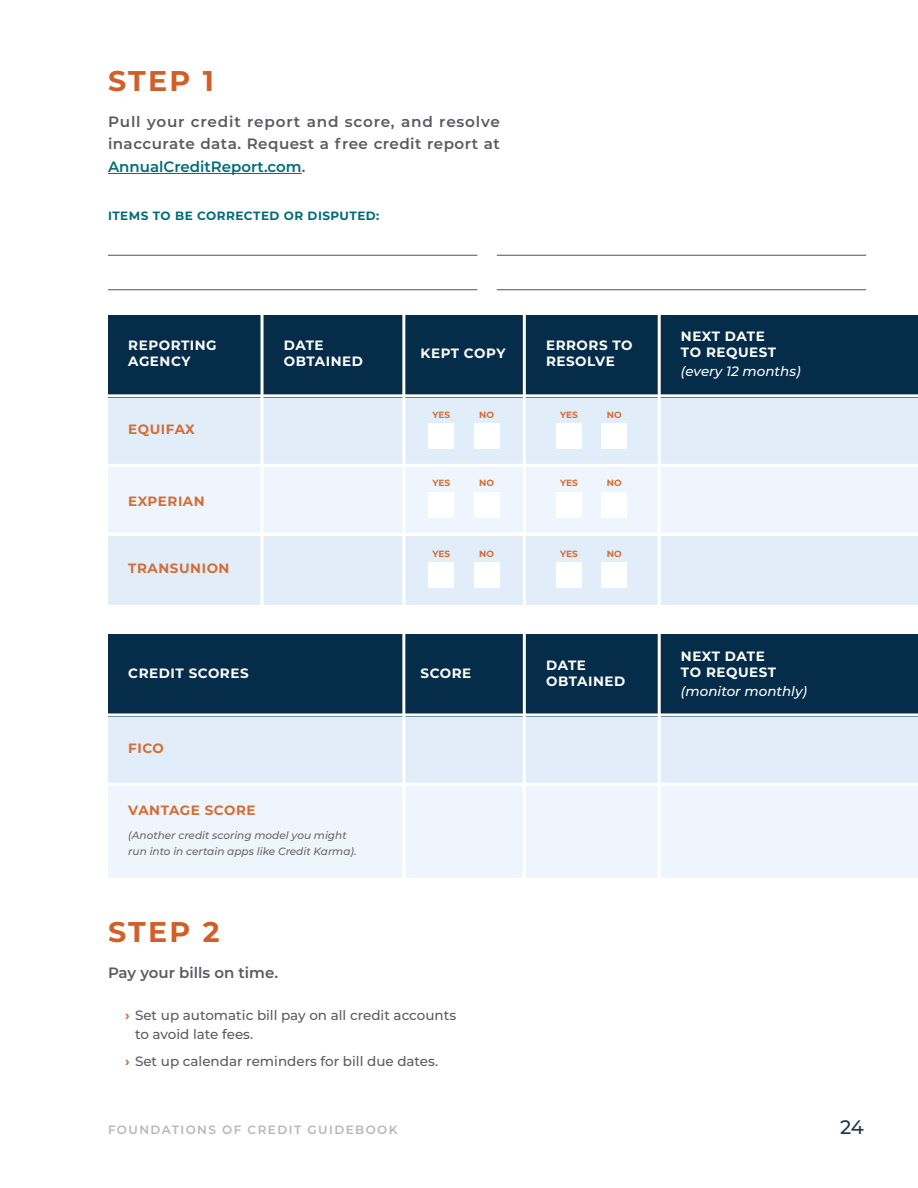
<style>
.page{position:relative;width:918px;height:1188px;background:#fff}
.page>*{position:absolute;margin:0;border:0;box-sizing:border-box;transform-origin:0 0}
.t1{font:700 28.5px "Montserrat";letter-spacing:.08em;color:#d15f27}
.t2{font:500 19.5px "Montserrat";color:#203954}
.t3{font:600 15px/22.5px "Montserrat";color:#5a5b60;text-align:justify}
.t4{font:700 13.5px/16.2px "Montserrat";letter-spacing:.04em;color:#fff}
.t5{font:500 13.5px/19.5px "Montserrat";color:#5a5b60}
.t6{font:700 13.5px "Montserrat";letter-spacing:.04em;color:#d46d35}
.t7{font:italic 500 13.5px "Montserrat";color:#fff}
.t8{font:700 12px "Montserrat";letter-spacing:.04em;color:#006c79}
.t9{font:600 12px "Montserrat";letter-spacing:.12em;color:#b8b6b8}
.t10{font:italic 500 10.5px/16.5px "Montserrat";color:#67676b}
.t11{font:700 9px "Montserrat";color:#d46d35}
.s1{color:#006c79}
.s2{font-weight:700;color:#d46d35}
</style>
<div class="page">
<div style="left:108px;top:394px;width:810px;height:71px;background:#e1edf9"></div>
<div style="left:108px;top:715px;width:810px;height:69px;background:#e1edf9"></div>
<div style="left:108px;top:784px;width:810px;height:94px;background:#eef5fc"></div>
<div style="left:108px;top:465px;width:810px;height:69px;background:#eef5fc"></div>
<div style="left:108px;top:536px;width:810px;height:69px;background:#e1edf9"></div>
<div style="left:108px;top:315px;width:810px;height:82px;background:#052c49"></div>
<div style="left:108px;top:634px;width:810px;height:82px;background:#052c49"></div>
<hr style="left:108px;top:173px;width:194px;height:1px;background:#006c79">
<hr style="left:92px;top:394px;width:826px;height:3px;background:#fff">
<hr style="left:92px;top:713px;width:826px;height:3px;background:#fff">
<hr style="left:92px;top:783px;width:826px;height:3px;background:#fff">
<hr style="left:92px;top:464px;width:826px;height:3px;background:#fff">
<hr style="left:92px;top:533px;width:826px;height:3px;background:#fff">
<hr style="left:402px;top:304px;width:3px;height:325px;background:#fff">
<hr style="left:523px;top:623px;width:3px;height:260px;background:#fff">
<hr style="left:658px;top:623px;width:3px;height:260px;background:#fff">
<hr style="left:261px;top:304px;width:3px;height:325px;background:#fff">
<hr style="left:402px;top:623px;width:3px;height:260px;background:#fff">
<hr style="left:523px;top:304px;width:3px;height:325px;background:#fff">
<hr style="left:658px;top:304px;width:3px;height:325px;background:#fff">
<div style="left:429px;top:424px;width:25px;height:25px;background:#fff"></div>
<div style="left:474px;top:424px;width:25px;height:25px;background:#fff"></div>
<div style="left:429px;top:492px;width:25px;height:25px;background:#fff"></div>
<div style="left:474px;top:492px;width:25px;height:25px;background:#fff"></div>
<div style="left:429px;top:562px;width:25px;height:26px;background:#fff"></div>
<div style="left:474px;top:562px;width:25px;height:26px;background:#fff"></div>
<div style="left:557px;top:424px;width:25px;height:25px;background:#fff"></div>
<div style="left:602px;top:424px;width:25px;height:25px;background:#fff"></div>
<div style="left:557px;top:492px;width:25px;height:25px;background:#fff"></div>
<div style="left:602px;top:492px;width:25px;height:25px;background:#fff"></div>
<div style="left:557px;top:562px;width:25px;height:26px;background:#fff"></div>
<div style="left:602px;top:562px;width:25px;height:26px;background:#fff"></div>
<hr style="left:108px;top:255px;width:369px;height:1px;background:#4d5055">
<hr style="left:497px;top:255px;width:369px;height:1px;background:#4d5055">
<hr style="left:108px;top:289px;width:369px;height:1px;background:#4d5055">
<hr style="left:497px;top:289px;width:369px;height:1px;background:#4d5055">
<h1 class="t1" style="left:108px;top:60px;width:108px">STEP 1</h1>
<p class="t3" style="left:108px;top:110px;width:393px">Pull your credit report and score, and resolve inaccurate data. Request a free credit report at <span class="s1">AnnualCreditReport.com</span>.</p>
<p class="t8" style="left:108px;top:207px;width:273px">ITEMS TO BE CORRECTED OR DISPUTED:</p>
<p class="t4" style="left:128px;top:337px;width:90px">REPORTING<br>AGENCY</p>
<p class="t6" style="left:128px;top:420px;width:68px">EQUIFAX</p>
<p class="t6" style="left:128px;top:491px;width:78px">EXPERIAN</p>
<p class="t6" style="left:128px;top:558px;width:103px">TRANSUNION</p>
<p class="t4" style="left:284px;top:337px;width:81px">DATE<br>OBTAINED</p>
<p class="t4" style="left:128px;top:665px;width:122px">CREDIT SCORES</p>
<p class="t6" style="left:128px;top:739px;width:37px">FICO</p>
<p class="t6" style="left:128px;top:801px;width:129px">VANTAGE SCORE</p>
<p class="t10" style="left:128px;top:826px;width:230px">(Another credit scoring model you might run into in certain apps like Credit Karma).</p>
<p class="t4" style="left:421px;top:345px;width:86px">KEPT COPY</p>
<p class="t4" style="left:546px;top:337px;width:88px">ERRORS TO<br>RESOLVE</p>
<p class="t4" style="left:681px;top:327px;width:97px">NEXT DATE<br>TO REQUEST</p>
<p class="t7" style="left:681px;top:362px;width:121px">(every 12 months)</p>
<p class="t11" style="left:433px;top:408px;width:19px">YES</p>
<p class="t11" style="left:479px;top:408px;width:16px">NO</p>
<p class="t11" style="left:560px;top:408px;width:19px">YES</p>
<p class="t11" style="left:607px;top:408px;width:16px">NO</p>
<p class="t11" style="left:433px;top:477px;width:19px">YES</p>
<p class="t11" style="left:479px;top:477px;width:16px">NO</p>
<p class="t11" style="left:433px;top:547px;width:19px">YES</p>
<p class="t11" style="left:479px;top:547px;width:16px">NO</p>
<p class="t11" style="left:560px;top:477px;width:19px">YES</p>
<p class="t11" style="left:607px;top:477px;width:16px">NO</p>
<p class="t11" style="left:560px;top:547px;width:19px">YES</p>
<p class="t11" style="left:607px;top:547px;width:16px">NO</p>
<p class="t4" style="left:421px;top:665px;width:52px">SCORE</p>
<p class="t4" style="left:546px;top:656px;width:81px">DATE<br>OBTAINED</p>
<p class="t4" style="left:681px;top:647px;width:97px">NEXT DATE<br>TO REQUEST</p>
<p class="t7" style="left:681px;top:681px;width:128px">(monitor monthly)</p>
<h1 class="t1" style="left:108px;top:911px;width:113px">STEP 2</h1>
<p class="t3" style="left:108px;top:961px;width:172px">Pay your bills on time.</p>
<p class="t5" style="left:135px;top:1005px;width:323px;text-indent:-10px"><span class="s2">›</span> Set up automatic bill pay on all credit accounts to avoid late fees.</p>
<p class="t5" style="left:125px;top:1050px;width:313px"><span class="s2">›</span> Set up calendar reminders for bill due dates.</p>
<p class="t9" style="left:108px;top:1121px;width:291px">FOUNDATIONS OF CREDIT GUIDEBOOK</p>
<h2 class="t2" style="left:840px;top:1113px;width:25px">24</h2>
</div>
